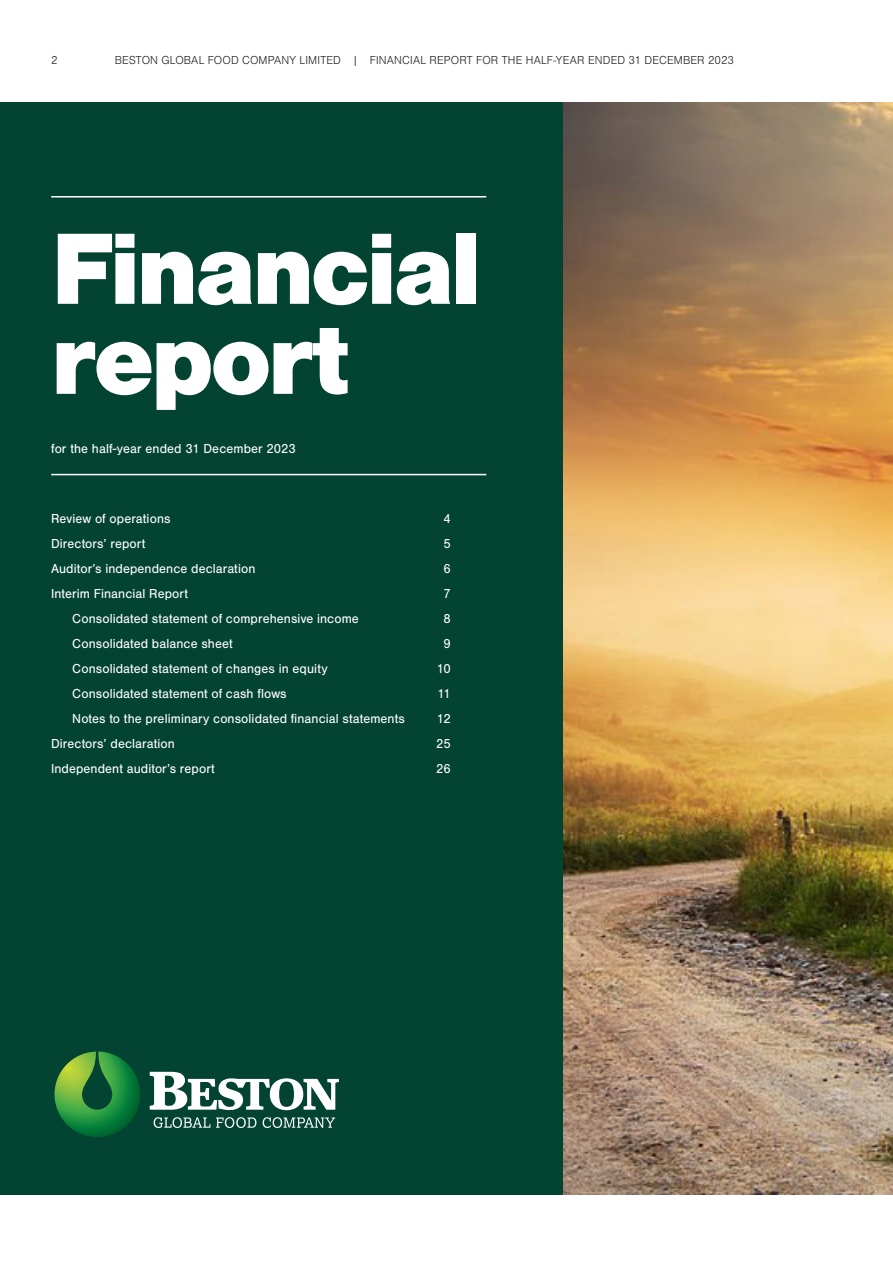
<style>
.page{position:relative;width:893px;height:1263px;background:#fff}
.page>*{position:absolute;margin:0;border:0;box-sizing:border-box;transform-origin:0 0}
.t1{font:900 105px/90px "Nimbus San";letter-spacing:-.035em;color:#fff}
.BC_Basic___9pt{font:13.5px "Nimbus San";letter-spacing:.005em;color:#fff}
.t2{font:300 12px "Nimbus San";letter-spacing:.015em;color:#231f20}
</style>
<div class="page">
<img style="left:562px;top:102px;width:331px;height:1093px">
<div style="left:0;top:102px;width:562px;height:1093px;background:#034332"></div>
<hr style="left:51px;top:196px;width:435px;height:1px;background:#fff">
<hr style="left:51px;top:474px;width:435px;height:1px;background:#fff">
<svg style="left:150px;top:1072px;width:189px;height:39px"></svg>
<svg style="left:154px;top:1117px;width:56px;height:11px"></svg>
<svg style="left:216px;top:1117px;width:40px;height:11px"></svg>
<svg style="left:263px;top:1117px;width:72px;height:11px"></svg>
<svg style="left:55px;top:1051px;width:85px;height:86px"></svg>
<p class="t2" style="left:51px;top:54px;width:8px">2</p>
<p class="t2" style="left:115px;top:54px;width:621px">BESTON GLOBAL FOOD COMPANY LIMITED | FINANCIAL REPORT FOR THE HALF-YEAR ENDED 31 DECEMBER 2023</p>
<p class="t1" style="left:51px;top:224px;width:431px">Financial report</p>
<p class="BC_Basic___9pt" style="left:51px;top:441px;width:246px">for the half-year ended 31 December 2023</p>
<p class="BC_Basic___9pt" style="left:51px;top:511px;width:121px">Review of operations</p>
<p class="BC_Basic___9pt" style="left:443px;top:511px;width:9px">4</p>
<p class="BC_Basic___9pt" style="left:51px;top:536px;width:96px">Directors’ report</p>
<p class="BC_Basic___9pt" style="left:443px;top:536px;width:9px">5</p>
<p class="BC_Basic___9pt" style="left:51px;top:561px;width:206px">Auditor’s independence declaration</p>
<p class="BC_Basic___9pt" style="left:443px;top:561px;width:9px">6</p>
<p class="BC_Basic___9pt" style="left:51px;top:586px;width:139px">Interim Financial Report</p>
<p class="BC_Basic___9pt" style="left:443px;top:586px;width:9px">7</p>
<p class="BC_Basic___9pt" style="left:72px;top:611px;width:288px">Consolidated statement of comprehensive income</p>
<p class="BC_Basic___9pt" style="left:443px;top:611px;width:9px">8</p>
<p class="BC_Basic___9pt" style="left:72px;top:636px;width:162px">Consolidated balance sheet</p>
<p class="BC_Basic___9pt" style="left:443px;top:636px;width:9px">9</p>
<p class="BC_Basic___9pt" style="left:72px;top:661px;width:257px">Consolidated statement of changes in equity</p>
<p class="BC_Basic___9pt" style="left:437px;top:661px;width:16px">10</p>
<p class="BC_Basic___9pt" style="left:72px;top:686px;width:216px">Consolidated statement of cash flows</p>
<p class="BC_Basic___9pt" style="left:437px;top:686px;width:15px">11</p>
<p class="BC_Basic___9pt" style="left:72px;top:711px;width:334px">Notes to the preliminary consolidated financial statements</p>
<p class="BC_Basic___9pt" style="left:437px;top:711px;width:15px">12</p>
<p class="BC_Basic___9pt" style="left:51px;top:736px;width:125px">Directors’ declaration</p>
<p class="BC_Basic___9pt" style="left:436px;top:736px;width:16px">25</p>
<p class="BC_Basic___9pt" style="left:51px;top:761px;width:165px">Independent auditor’s report</p>
<p class="BC_Basic___9pt" style="left:436px;top:761px;width:16px">26</p>
</div>
